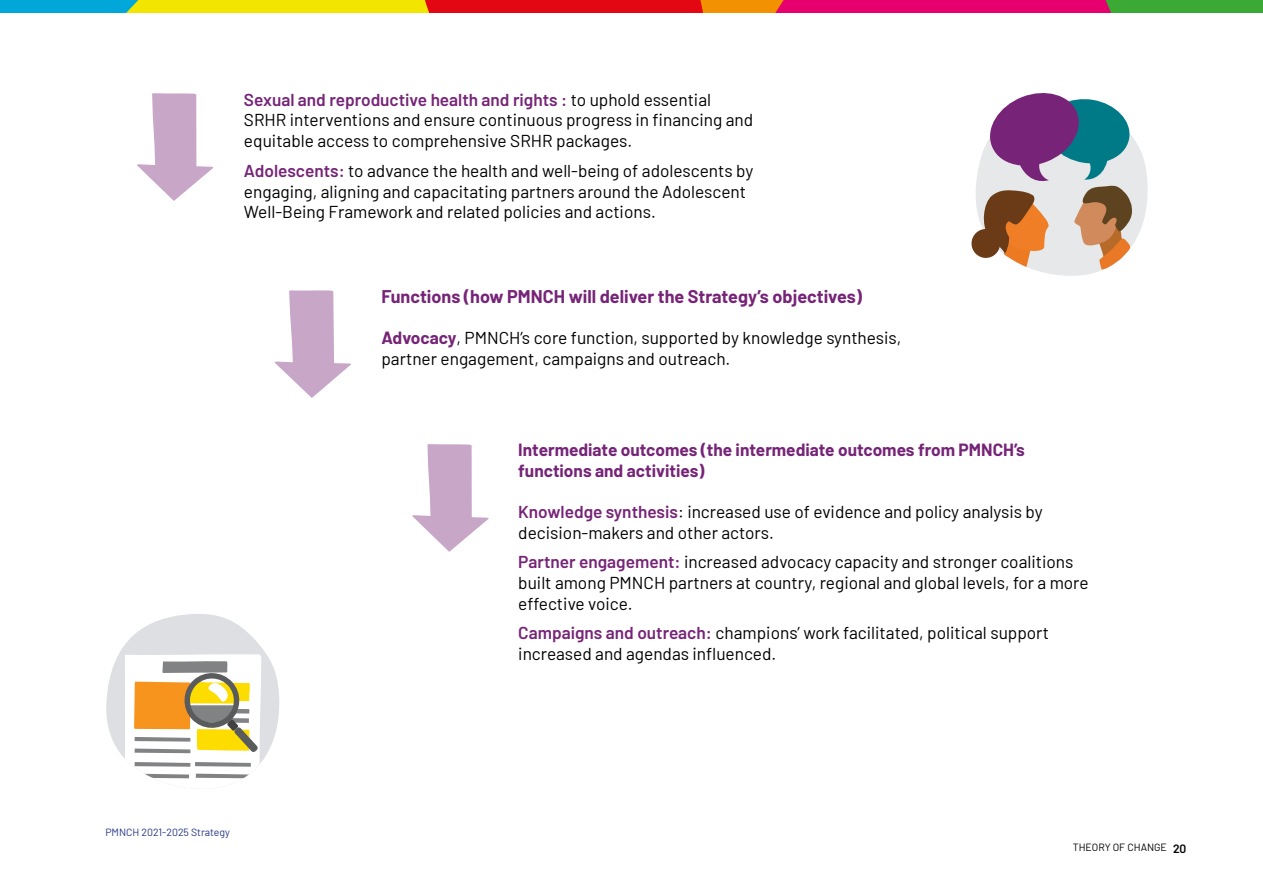
<style>
.page{position:relative;width:1263px;height:893px;background:#fff}
.page>*{position:absolute;margin:0;border:0;box-sizing:border-box;transform-origin:0 0}
.t1{font:700 18px "Barlow";color:#762477}
.t2{font:17.25px/20.7px "Barlow";color:#000}
.t3{font:700 17.25px/20.7px "Barlow";color:#762477}
.t4{font:600 12px "Barlow";color:#000}
.t5{font:10.5px "Barlow";color:#253786}
.t6{font:10.5px "Barlow";color:#000}
.s1{font-weight:600;color:#762477}
.s2{font-weight:700;color:#762477}
</style>
<div class="page">
<svg style="left:0;top:0;width:1263px;height:13px;background:#bb663d"></svg>
<svg style="left:274px;top:290px;width:77px;height:108px"></svg>
<svg style="left:137px;top:93px;width:77px;height:108px"></svg>
<svg style="left:412px;top:444px;width:77px;height:108px"></svg>
<svg style="left:106px;top:614px;width:173px;height:165px"></svg>
<svg style="left:971px;top:229px;width:29px;height:29px"></svg>
<svg style="left:974px;top:93px;width:174px;height:183px"></svg>
<p class="t2" style="left:244px;top:88px;width:511px"><span class="s1">Sexual and reproductive health and rights :</span> to uphold essential<br>SRHR interventions and ensure continuous progress in financing and equitable access to comprehensive SRHR packages.</p>
<p class="t2" style="left:244px;top:159px;width:511px"><span class="s1">Adolescents:</span> to advance the health and well-being of adolescents by engaging, aligning and capacitating partners around the Adolescent<br>Well-Being Framework and related policies and actions.</p>
<p class="t1" style="left:381px;top:283px;width:482px">Functions (how PMNCH will deliver the Strategy’s objectives)</p>
<p class="t2" style="left:381px;top:327px;width:522px"><span class="s2">Advocacy</span>, PMNCH’s core function, supported by knowledge synthesis, partner engagement, campaigns and outreach.</p>
<p class="t3" style="left:518px;top:439px;width:508px">Intermediate outcomes (the intermediate outcomes from PMNCH’s functions and activities)</p>
<p class="t2" style="left:518px;top:500px;width:526px"><span class="s1">Knowledge synthesis</span>: increased use of evidence and policy analysis by decision-makers and other actors.</p>
<p class="t2" style="left:518px;top:550px;width:572px"><span class="s1">Partner engagement:</span> increased advocacy capacity and stronger coalitions built among PMNCH partners at country, regional and global levels, for a more effective voice.</p>
<p class="t2" style="left:518px;top:621px;width:532px"><span class="s1">Campaigns and outreach:</span> champions’ work facilitated, political support increased and agendas influenced.</p>
<p class="t5" style="left:105px;top:824px;width:126px">PMNCH 2021-2025 Strategy</p>
<p class="t6" style="left:1073px;top:840px;width:96px">THEORY OF CHANGE</p>
<p class="t4" style="left:1173px;top:839px;width:15px">20</p>
</div>
